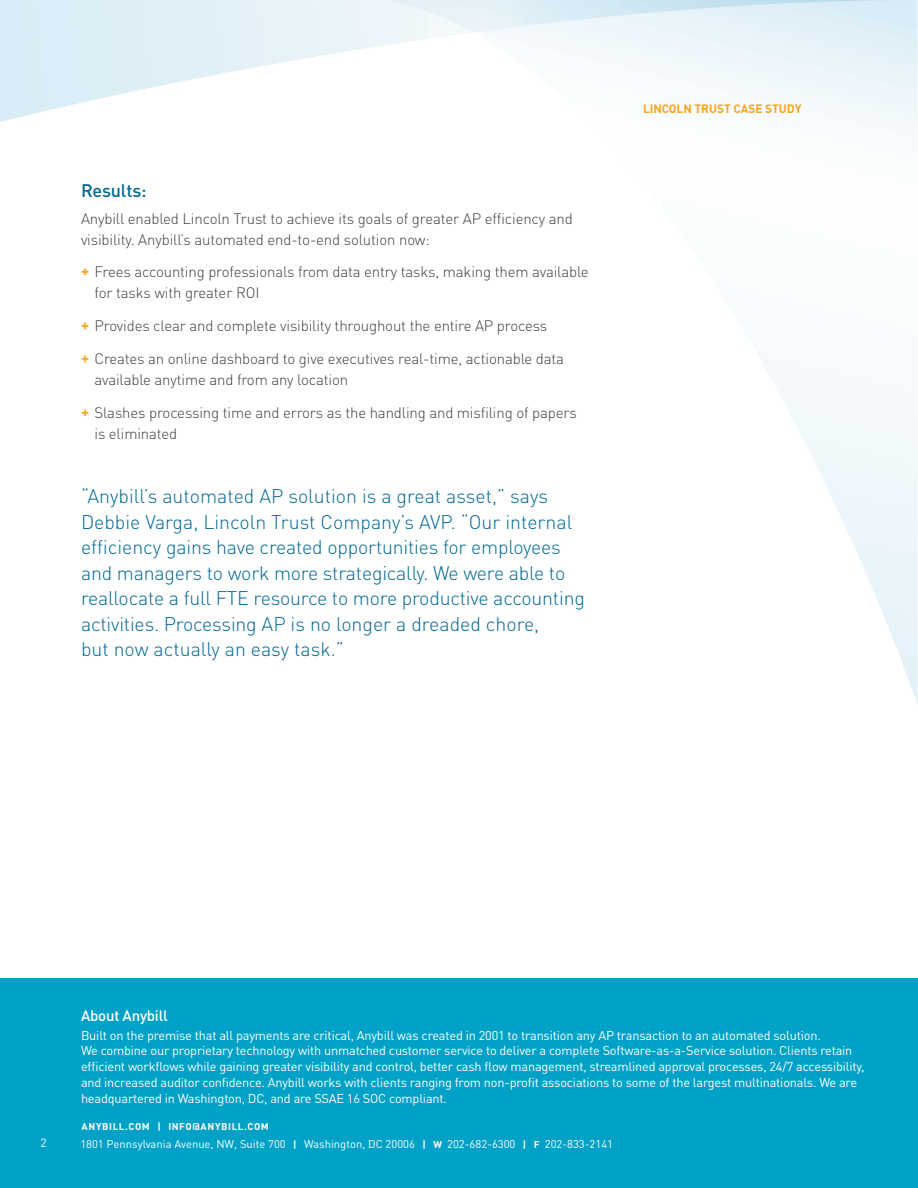
<style>
.page{position:relative;width:918px;height:1188px;background:#fff}
.page>*{position:absolute;margin:0;border:0;box-sizing:border-box;transform-origin:0 0}
.t1{font:300 19.5px/25.5px "DINOT";letter-spacing:-.01em;color:#006893}
.t2{font:500 18px "DINOT";color:#006893}
.t3{font:300 15px/21px "DINOT";letter-spacing:-.01em;color:#3e3e3f}
.t4{font:500 15px "DINOT";letter-spacing:-.015em;color:#fff}
.t5{font:12.75px/15.8px "DINOT";letter-spacing:-.015em;color:#fff}
.t6{font:700 12px "DINOT";letter-spacing:-.005em;color:#f9a51b}
.t7{font:12px "DINOT";color:#fff}
.t8{font:11.25px "DINOT";color:#fff}
.t9{font:700 9.75px "DINOT";letter-spacing:.055em;color:#fff}
.s1{font-weight:700;color:#f9a51b}
.s2{font-weight:700;font-size:9.75px}
</style>
<div class="page">
<div style="left:0;top:978px;width:918px;height:210px;background:#00a1c7"></div>
<svg style="left:759px;top:122px;width:159px;height:582px"></svg>
<svg style="left:0;top:0;width:918px;height:122px"></svg>
<h2 class="t2" style="left:81px;top:179px;width:67px">Results:</h2>
<p class="t3" style="left:81px;top:208px;width:493px">Anybill enabled Lincoln Trust to achieve its goals of greater AP efficiency and visibility. Anybill’s automated end-to-end solution now:</p>
<p class="t3" style="left:95px;top:260px;width:496px;text-indent:-14px"><span class="s1">+</span> Frees accounting professionals from data entry tasks, making them available for tasks with greater ROI</p>
<p class="t3" style="left:81px;top:314px;width:468px"><span class="s1">+</span> Provides clear and complete visibility throughout the entire AP process</p>
<p class="t3" style="left:95px;top:347px;width:471px;text-indent:-14px"><span class="s1">+</span> Creates an online dashboard to give executives real-time, actionable data available anytime and from any location</p>
<p class="t3" style="left:95px;top:401px;width:484px;text-indent:-14px"><span class="s1">+</span> Slashes processing time and errors as the handling and misfiling of papers is eliminated</p>
<p class="t1" style="left:81px;top:483px;width:505px">“Anybill’s automated AP solution is a great asset,” says Debbie Varga, Lincoln Trust Company’s AVP. “Our internal efficiency gains have created opportunities for employees and managers to work more strategically. We were able to reallocate a full FTE resource to more productive accounting activities. Processing AP is no longer a dreaded chore,<br>but now actually an easy task.”</p>
<p class="t6" style="left:643px;top:101px;width:160px">LINCOLN TRUST CASE STUDY</p>
<p class="t7" style="left:40px;top:1135px;width:8px">2</p>
<p class="t4" style="left:81px;top:1005px;width:88px">About Anybill</p>
<p class="t5" style="left:81px;top:1027px;width:785px">Built on the premise that all payments are critical, Anybill was created in 2001 to transition any AP transaction to an automated solution.<br>We combine our proprietary technology with unmatched customer service to deliver a complete Software-as-a-Service solution. Clients retain efficient workflows while gaining greater visibility and control, better cash flow management, streamlined approval processes, 24/7 accessibility, and increased auditor confidence. Anybill works with clients ranging from non-profit associations to some of the largest multinationals. We are headquartered in Washington, DC, and are SSAE 16 SOC compliant.</p>
<p class="t9" style="left:82px;top:1119px;width:189px">ANYBILL.COM | INFO@ANYBILL.COM</p>
<p class="t8" style="left:80px;top:1136px;width:534px">1801 Pennsylvania Avenue, NW, Suite 700 <span class="s2">|</span> Washington, DC 20006 <span class="s2">| W</span> 202-682-6300 <span class="s2">| F</span> 202-833-2141</p>
</div>
